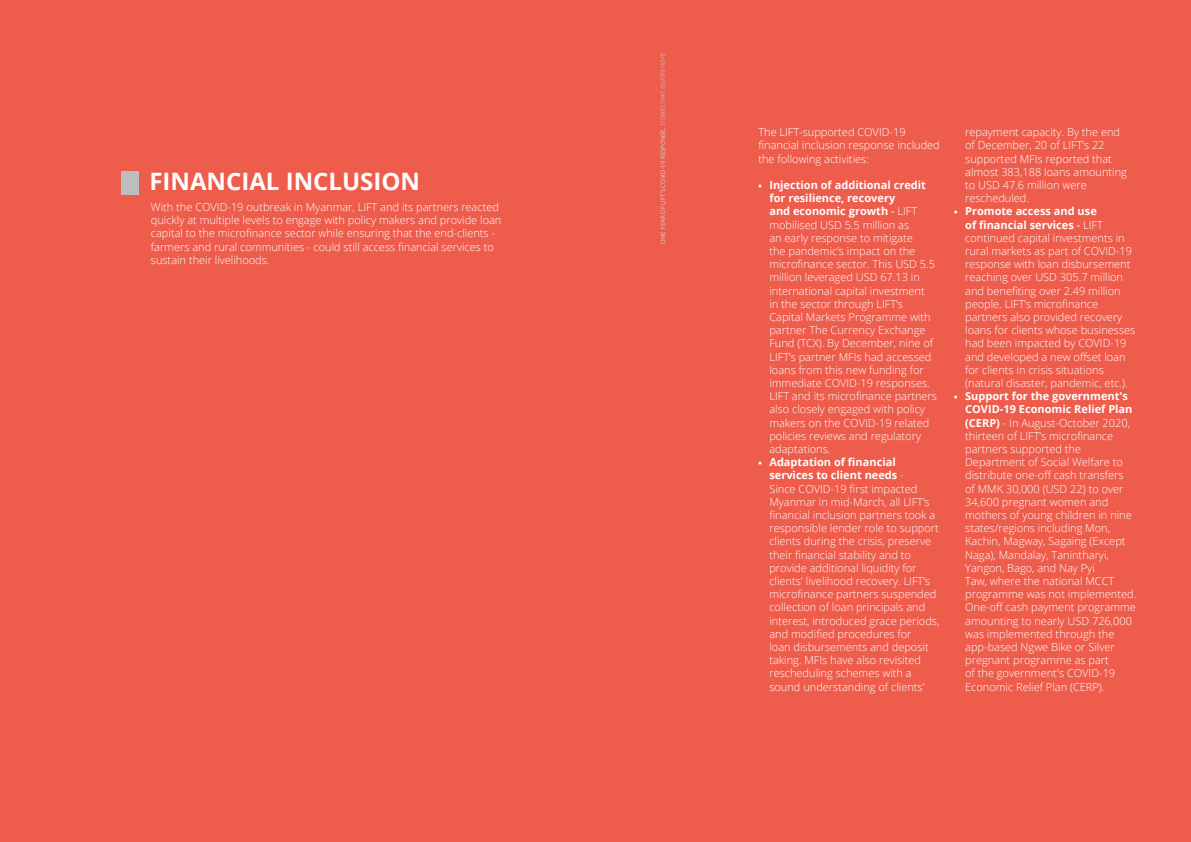
<style>
.page{position:relative;width:1191px;height:842px;background:#ee5c4c}
.page>*{position:absolute;margin:0;border:0;box-sizing:border-box;transform-origin:0 0}
.t1{font:700 24px "Open Sans";color:#fff}
.t2{font:300 11px/13.2px "Open Sans";color:#fff}
.t3{font:6px "Open Sans";color:#d1d3d4}
.s1{font-weight:600;font-style:italic}
.s2{font-weight:300;font-style:italic}
.s3{font-family:"Pyidaungsu";font-weight:700}
.s4{font-weight:700}
.s5{font-weight:400}
</style>
<div class="page">
<div style="left:121px;top:172px;width:18px;height:23px;background:#bbbdbf"></div>
<h1 class="t1" style="left:149px;top:164px;width:272px">FINANCIAL INCLUSION</h1>
<p class="t2" style="left:151px;top:200px;width:352px">With the COVID-19 outbreak in Myanmar, LIFT and its partners reacted quickly at multiple levels to engage with policy makers and provide loan capital to the microfinance sector while ensuring that the end-clients - farmers and rural communities - could still access financial services to sustain their livelihoods.</p>
<p class="t3" style="left:659px;top:244px;width:193px;rotate:-90deg">ONE YEAR OF LIFT’S COVID-19 RESPONSE<span class="s1">,</span> <span class="s2">STORIES THAT INSPIRE HOPE</span></p>
<p class="t2" style="left:758px;top:125px;width:183px">The LIFT-supported COVID-19 financial inclusion response included the following activities:</p>
<p class="t2" style="left:769px;top:178px;width:169px;text-indent:-11px"><span class="s3">•</span> <span class="s4">Injection of additional credit for resilience, recovery<br>and economic growth</span> <span class="s5">-</span> LIFT mobilised USD 5.5 million as<br>an early response to mitigate<br>the pandemic’s impact on the microfinance sector. This USD 5.5 million leveraged USD 67.13 in international capital investment<br>in the sector through LIFT’s<br>Capital Markets Programme with partner The Currency Exchange<br>Fund (TCX). By December, nine of<br>LIFT’s partner MFIs had accessed loans from this new funding for immediate COVID-19 responses.<br>LIFT and its microfinance partners also closely engaged with policy makers on the COVID-19 related policies reviews and regulatory adaptations.</p>
<p class="t2" style="left:769px;top:455px;width:171px;text-indent:-11px"><span class="s3">•</span> <span class="s4">Adaptation of financial services to client needs</span> -<br>Since COVID-19 first impacted<br>Myanmar in mid-March, all LIFT’s financial inclusion partners took a responsible lender role to support clients during the crisis, preserve their financial stability and to provide additional liquidity for clients' livelihood recovery. LIFT’s microfinance partners suspended collection of loan principals and interest, introduced grace periods, and modified procedures for<br>loan disbursements and deposit taking. MFIs have also revisited rescheduling schemes with a sound understanding of clients’</p>
<p class="t2" style="left:965px;top:125px;width:163px">repayment capacity. By the end of December, 20 of LIFT’s 22 supported MFIs reported that almost 383,188 loans amounting to USD 47.6 million were rescheduled.</p>
<p class="t2" style="left:965px;top:205px;width:172px;text-indent:-11px"><span class="s3">•</span> <span class="s4">Promote access and use<br>of financial services</span> <span class="s5">-</span> LIFT continued capital investments in rural markets as part of COVID-19 response with loan disbursement reaching over USD 305.7 million and benefiting over 2.49 million people. LIFT’s microfinance partners also provided recovery loans for clients whose businesses had been impacted by COVID-19 and developed a new offset loan for clients in crisis situations (natural disaster, pandemic, etc.).</p>
<p class="t2" style="left:965px;top:389px;width:173px;text-indent:-11px"><span class="s3">•</span> <span class="s4">Support for the government's<br>COVID-19 Economic Relief Plan (CERP)</span> - In August-October 2020, thirteen of LIFT’s microfinance partners supported the<br>Department of Social Welfare to distribute one-off cash transfers<br>of MMK 30,000 (USD 22) to over<br>34,600 pregnant women and mothers of young children in nine states/regions including Mon,<br>Kachin, Magway, Sagaing (Except<br>Naga), Mandalay, Tanintharyi,<br>Yangon, Bago, and Nay Pyi<br>Taw, where the national MCCT programme was not implemented.<br>One-off cash payment programme amounting to nearly USD 726,000 was implemented through the app-based Ngwe Bike or Silver pregnant programme as part<br>of the government's COVID-19<br>Economic Relief Plan (CERP).</p>
</div>
